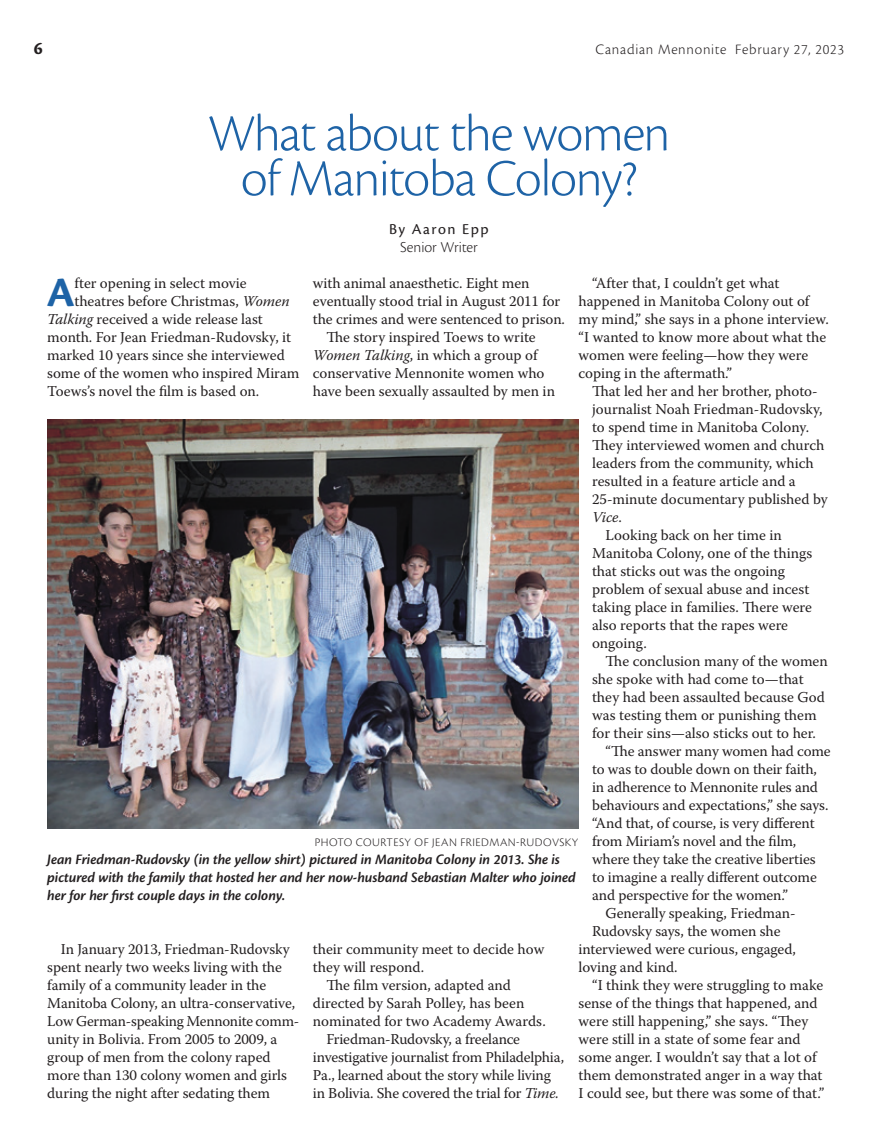
<style>
.page{position:relative;width:878px;height:1148px;background:#fff}
.page>*{position:absolute;margin:0;border:0;box-sizing:border-box;transform-origin:0 0}
.t1{font:300 54px/45px "Cronos Pro";letter-spacing:-.025em;color:#1e63a6;text-align:center}
.t2{font:700 43.65px "Cronos Pro";color:#1e63a6}
.t3{font:700 18px "Cronos Pro";color:#231f20}
.t4{font:300 15.75px "Cronos Pro";letter-spacing:-.005em;color:#231f20}
.t5{font:15.75px "Cronos Pro";color:#231f20}
.t6{font:15px/18px "Warnock Pro";letter-spacing:-.005em;color:#231f20}
.t7{font:italic 600 15px/18px "Cronos Pro";letter-spacing:-.005em;color:#231f20}
.t8{font:300 15px "Cronos Pro";letter-spacing:.05em;color:#231f20}
.t9{font:italic 15px "Warnock Pro";color:#231f20}
.t10{font:300 12px "Cronos Pro";letter-spacing:.04em;color:#231f20}
.s1{font-style:normal}
.s2{font-style:italic}
</style>
<div class="page">
<img style="left:47px;top:419px;width:531px;height:409px">
<p class="t3" style="left:34px;top:38px;width:10px">6</p>
<p class="t8" style="left:595px;top:41px;width:250px">Canadian Mennonite February 27, 2023</p>
<h1 class="t1" style="left:208px;top:111px;width:464px">What about the women of Manitoba Colony?</h1>
<p class="t5" style="left:389px;top:220px;width:101px">By Aaron Epp</p>
<p class="t4" style="left:400px;top:238px;width:79px">Senior Writer</p>
<p class="t6" style="left:578px;top:274px;width:252px;text-indent:14px">“After that, I couldn’t get what happened in Manitoba Colony out of my mind,” she says in a phone interview. “I wanted to know more about what the women were feeling—how they were coping in the aftermath.”</p>
<p class="t6" style="left:592px;top:382px;width:227px">That led her and her brother, photo-</p>
<p class="t6" style="left:592px;top:400px;width:232px">journalist Noah Friedman-Rudovsky,</p>
<p class="t6" style="left:592px;top:418px;width:218px">to spend time in Manitoba Colony.</p>
<p class="t6" style="left:592px;top:436px;width:234px">They interviewed women and church</p>
<p class="t6" style="left:592px;top:454px;width:223px">leaders from the community, which</p>
<p class="t6" style="left:592px;top:472px;width:205px">resulted in a feature article and a</p>
<p class="t6" style="left:592px;top:490px;width:237px">25-minute documentary published by</p>
<p class="t9" style="left:592px;top:508px;width:31px">Vice<span class="s1">.</span></p>
<p class="t6" style="left:605px;top:526px;width:178px">Looking back on her time in</p>
<p class="t6" style="left:592px;top:544px;width:222px">Manitoba Colony, one of the things</p>
<p class="t6" style="left:592px;top:562px;width:195px">that sticks out was the ongoing</p>
<p class="t6" style="left:592px;top:580px;width:219px">problem of sexual abuse and incest</p>
<p class="t6" style="left:592px;top:598px;width:221px">taking place in families. There were</p>
<p class="t6" style="left:592px;top:616px;width:197px">also reports that the rapes were</p>
<p class="t6" style="left:592px;top:634px;width:56px">ongoing.</p>
<p class="t6" style="left:605px;top:652px;width:224px">The conclusion many of the women</p>
<p class="t6" style="left:592px;top:670px;width:213px">she spoke with had come to—that</p>
<p class="t6" style="left:592px;top:688px;width:234px">they had been assaulted because God</p>
<p class="t6" style="left:592px;top:706px;width:226px">was testing them or punishing them</p>
<p class="t6" style="left:592px;top:724px;width:225px">for their sins—also sticks out to her.</p>
<p class="t6" style="left:605px;top:742px;width:227px">“The answer many women had come</p>
<p class="t6" style="left:592px;top:760px;width:226px">to was to double down on their faith,</p>
<p class="t6" style="left:592px;top:778px;width:227px">in adherence to Mennonite rules and</p>
<p class="t6" style="left:592px;top:796px;width:238px">behaviours and expectations,” she says.</p>
<p class="t6" style="left:592px;top:814px;width:224px">“And that, of course, is very different</p>
<p class="t6" style="left:592px;top:832px;width:206px">from Miriam’s novel and the film,</p>
<p class="t6" style="left:592px;top:850px;width:225px">where they take the creative liberties</p>
<p class="t6" style="left:592px;top:868px;width:226px">to imagine a really different outcome</p>
<p class="t6" style="left:592px;top:886px;width:197px">and perspective for the women.”</p>
<p class="t6" style="left:605px;top:904px;width:191px">Generally speaking, Friedman-</p>
<p class="t6" style="left:592px;top:922px;width:190px">Rudovsky says, the women she</p>
<p class="t6" style="left:578px;top:940px;width:219px">interviewed were curious, engaged,</p>
<p class="t6" style="left:578px;top:958px;width:100px">loving and kind.</p>
<p class="t6" style="left:592px;top:976px;width:233px">“I think they were struggling to make</p>
<p class="t6" style="left:578px;top:994px;width:241px">sense of the things that happened, and</p>
<p class="t6" style="left:578px;top:1012px;width:231px">were still happening,” she says. “They</p>
<p class="t6" style="left:578px;top:1030px;width:223px">were still in a state of some fear and</p>
<p class="t6" style="left:578px;top:1048px;width:239px">some anger. I wouldn’t say that a lot of</p>
<p class="t6" style="left:578px;top:1066px;width:245px">them demonstrated anger in a way that</p>
<p class="t6" style="left:578px;top:1084px;width:247px">I could see, but there was some of that.”</p>
<h2 class="t2" style="left:47px;top:267px;width:29px">A</h2>
<p class="t6" style="left:74px;top:274px;width:174px">fter opening in select movie</p>
<p class="t6" style="left:313px;top:274px;width:218px">with animal anaesthetic. Eight men</p>
<p class="t6" style="left:313px;top:292px;width:249px">eventually stood trial in August 2011 for</p>
<p class="t6" style="left:313px;top:310px;width:253px">the crimes and were sentenced to prison.</p>
<p class="t6" style="left:326px;top:328px;width:211px">The story inspired Toews to write</p>
<p class="t6" style="left:313px;top:346px;width:226px"><span class="s2">Women Talking</span>, in which a group of</p>
<p class="t6" style="left:313px;top:364px;width:233px">conservative Mennonite women who</p>
<p class="t6" style="left:313px;top:382px;width:243px">have been sexually assaulted by men in</p>
<p class="t6" style="left:74px;top:292px;width:217px">theatres before Christmas, <span class="s2">Women</span></p>
<p class="t6" style="left:47px;top:310px;width:217px"><span class="s2">Talking</span> received a wide release last</p>
<p class="t6" style="left:47px;top:328px;width:245px">month. For Jean Friedman-Rudovsky, it</p>
<p class="t6" style="left:47px;top:346px;width:239px">marked 10 years since she interviewed</p>
<p class="t6" style="left:47px;top:364px;width:253px">some of the women who inspired Miram</p>
<p class="t6" style="left:47px;top:382px;width:213px">Toews’s novel the film is based on.</p>
<p class="t10" style="left:315px;top:835px;width:265px">PHOTO COURTESY OF JEAN FRIEDMAN-RUDOVSKY</p>
<p class="t7" style="left:47px;top:851px;width:530px">Jean Friedman-Rudovsky (in the yellow shirt) pictured in Manitoba Colony in 2013. She is pictured with the family that hosted her and her now-husband Sebastian Malter who joined her for her first couple days in the colony.</p>
<p class="t6" style="left:47px;top:940px;width:253px;text-indent:14px">In January 2013, Friedman-Rudovsky spent nearly two weeks living with the family of a community leader in the Manitoba Colony, an ultra-conservative, Low German-speaking Mennonite comm&shy;unity in Bolivia. From 2005 to 2009, a group of men from the colony raped more than 130 colony women and girls during the night after sedating them</p>
<p class="t6" style="left:313px;top:940px;width:233px">their community meet to decide how</p>
<p class="t6" style="left:313px;top:958px;width:113px">they will respond.</p>
<p class="t6" style="left:326px;top:976px;width:186px">The film version, adapted and</p>
<p class="t6" style="left:313px;top:994px;width:213px">directed by Sarah Polley, has been</p>
<p class="t6" style="left:313px;top:1012px;width:234px">nominated for two Academy Awards.</p>
<p class="t6" style="left:326px;top:1030px;width:195px">Friedman-Rudovsky, a freelance</p>
<p class="t6" style="left:313px;top:1048px;width:253px">investigative journalist from Philadelphia,</p>
<p class="t6" style="left:313px;top:1066px;width:239px">Pa., learned about the story while living</p>
<p class="t6" style="left:313px;top:1084px;width:248px">in Bolivia. She covered the trial for <span class="s2">Time.</span></p>
</div>
